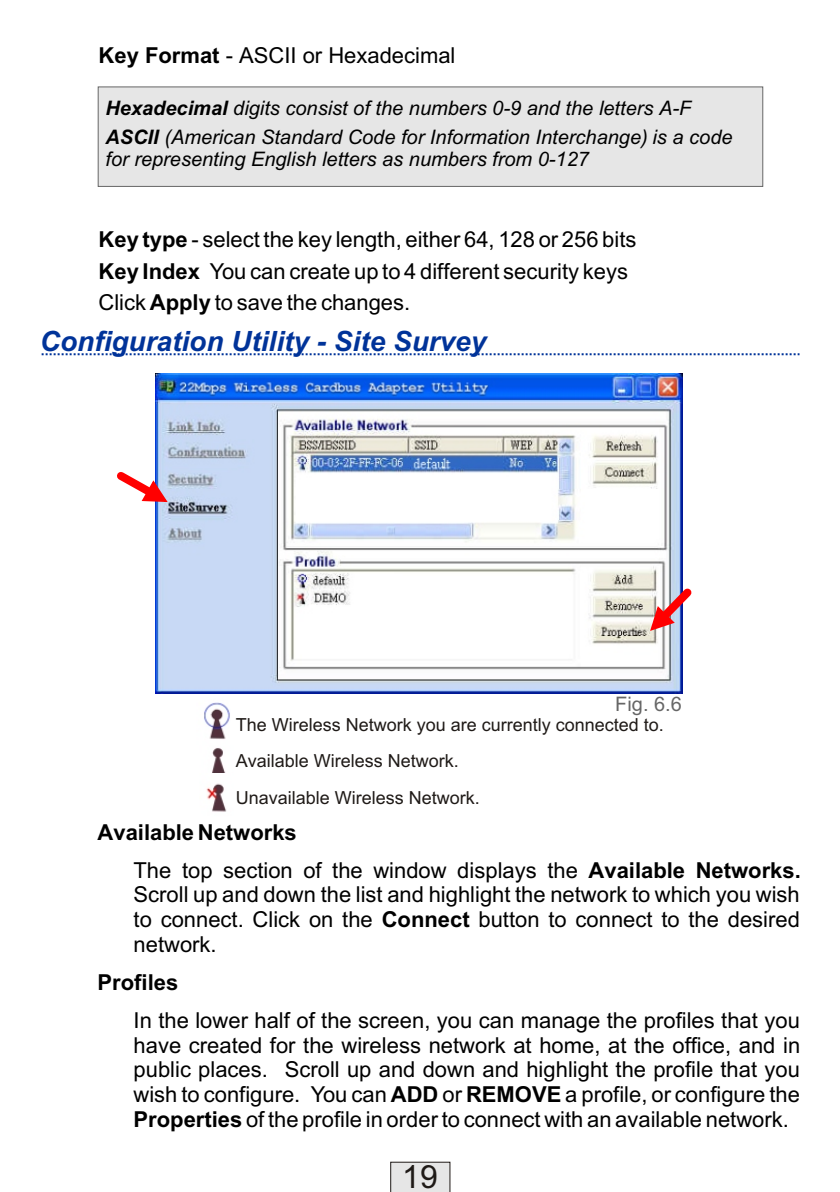
<style>
.page{position:relative;width:840px;height:1192px;background:#fff}
.page>*{position:absolute;margin:0;border:0;box-sizing:border-box;transform-origin:0 0}
.t1{font:32px "Arial";color:#1f1a17}
.t2{font:italic 700 28px "Arial";color:#039}
.t3{font:22px/24.6px "Arial";color:#000;text-align:justify}
.t4{font:700 22px/38.4px "Arial";color:#000}
.t5{font:italic 20px/28.6px "Arial";color:#000}
.t6{font:20px "Arial";color:#666}
.t7{font:18px/36.2px "Arial";color:#1f1a17}
.s1{font-weight:700}
.s2{font-weight:400}
</style>
<div class="page">
<img style="left:156px;top:373px;width:526px;height:320px">
<div style="left:98px;top:87px;width:665px;height:100px;background:#e6e6e6;border:1px solid #666"></div>
<svg style="left:42px;top:353px;width:758px;height:2px"></svg>
<svg style="left:390px;top:1162px;width:60px;height:30px;background:#dcdcdb"></svg>
<img style="left:212px;top:748px;width:14px;height:25px">
<img style="left:206px;top:783px;width:21px;height:29px">
<svg style="left:649px;top:581px;width:43px;height:51px"></svg>
<svg style="left:117px;top:465px;width:52px;height:40px"></svg>
<img style="left:204px;top:702px;width:26px;height:37px">
<p class="t3" style="left:99px;top:45px;width:358px"><span class="s1">Key Format</span> - ASCII or Hexadecimal</p>
<p class="t5" style="left:105px;top:96px;width:629px"><span class="s1">Hexadecimal</span> digits consist of the numbers 0-9 and the letters A-F<br><span class="s1">ASCII</span> (American Standard Code for Information Interchange) is a code</p>
<p class="t5" style="left:105px;top:147px;width:485px">for representing English letters as numbers from 0-127</p>
<p class="t3" style="left:99px;top:226px;width:539px;line-height:31.4px;text-align:left"><span class="s1">Key type</span> - select the key length, either 64, 128 or 256 bits<br><span class="s1">Key Index</span> You can create up to 4 different security keys<br>Click <span class="s1">Apply</span> to save the changes.</p>
<p class="t2" style="left:40px;top:331px;width:448px">Configuration Utility - Site Survey</p>
<p class="t6" style="left:615px;top:696px;width:68px">Fig. 6.6</p>
<p class="t7" style="left:236px;top:709px;width:430px">The Wireless Network you are currently connected to.<br>Available Wireless Network.<br>Unavailable Wireless Network.</p>
<p class="t4" style="left:134px;top:815px;width:669px;text-indent:-36px">Available Networks<br><span class="s2">The top section of the window displays the</span> Available Networks.</p>
<p class="t3" style="left:134px;top:884px;width:668px">Scroll up and down the list and highlight the network to which you wish to connect. Click on the <span class="s1">Connect</span> button to connect to the desired network.</p>
<p class="t4" style="left:98px;top:965px;width:82px">Profiles</p>
<p class="t3" style="left:134px;top:1010px;width:668px">In the lower half of the screen, you can manage the profiles that you have created for the wireless network at home, at the office, and in public places. Scroll up and down and highlight the profile that you wish to configure. You can <span class="s1">ADD</span> or <span class="s1">REMOVE</span> a profile, or configure the <span class="s1">Properties</span> of the profile in order to connect with an available network.</p>
<h1 class="t1" style="left:402px;top:1165px;width:37px">19</h1>
</div>
